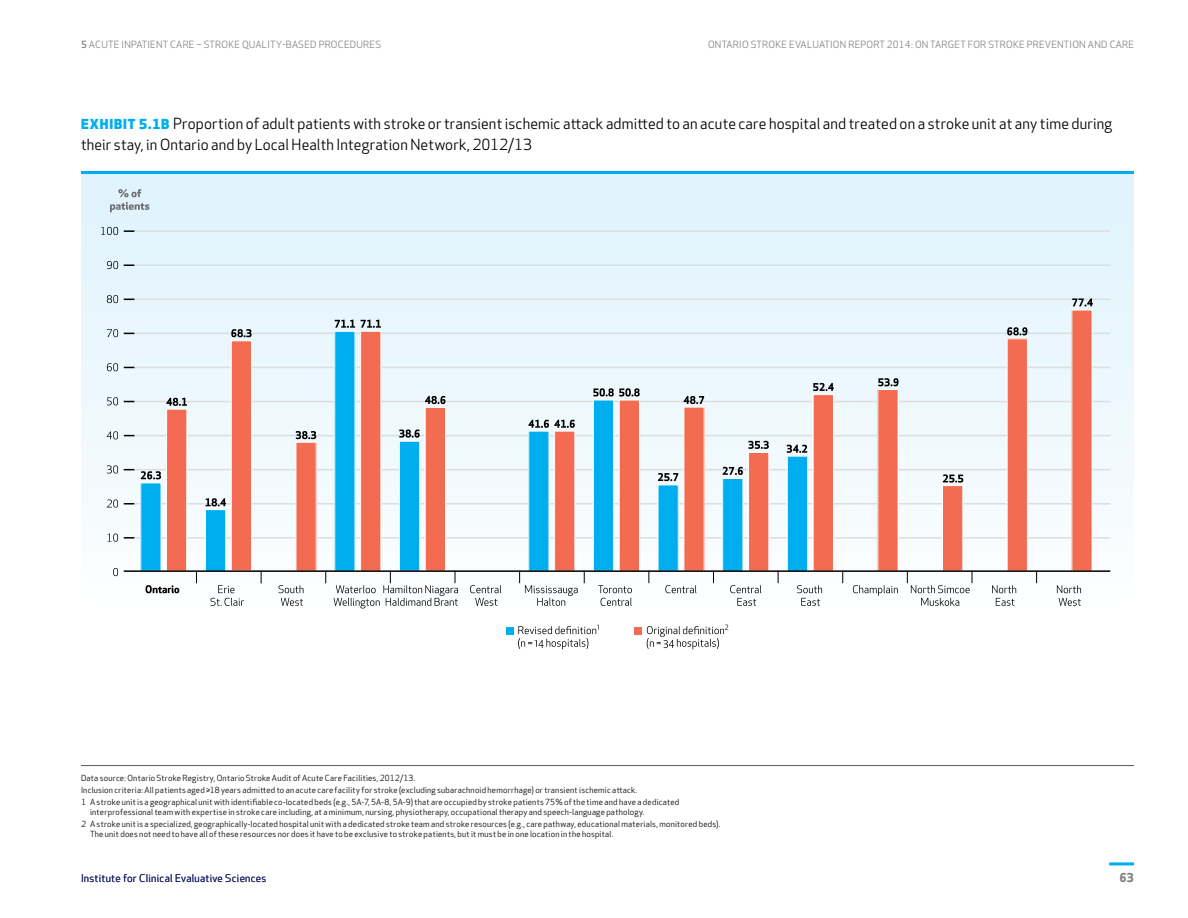
<style>
.page{position:relative;width:1188px;height:918px;background:#fff}
.page>*{position:absolute;margin:0;border:0;box-sizing:border-box;transform-origin:0 0}
.body-no_indent{font:15px/21px "Apex New";letter-spacing:.01em;color:#000}
.t1{font:700 12px "Apex New";color:#808285}
.t2{font:10.5px "Apex New";letter-spacing:.025em;color:#171b60}
.t3{font:9.75px "Apex New";letter-spacing:.025em;color:#808285}
.Chart_Footnote{font:8.25px/9.9px "Apex New";letter-spacing:.03em;color:#000}
.Chart_Footnote_-_lin{font:8.25px "Apex New";letter-spacing:.03em;color:#000}
.s1{font-weight:500}
.s2{font-weight:800;font-size:13.5px;color:#00aeef}
</style>
<div class="page">
<hr style="left:1109px;top:862px;width:25px;height:3px;background:#00aeef">
<div style="left:81px;top:171px;width:1053px;height:489px;background:linear-gradient(to bottom,#ddf1fb,#fffefe)"></div>
<svg style="left:113px;top:568px;width:5px;height:8px"></svg>
<svg style="left:107px;top:534px;width:11px;height:8px"></svg>
<svg style="left:107px;top:500px;width:11px;height:8px"></svg>
<svg style="left:107px;top:465px;width:11px;height:9px"></svg>
<svg style="left:107px;top:431px;width:11px;height:8px"></svg>
<svg style="left:107px;top:397px;width:11px;height:8px"></svg>
<svg style="left:107px;top:363px;width:11px;height:8px"></svg>
<svg style="left:107px;top:329px;width:11px;height:8px"></svg>
<svg style="left:107px;top:295px;width:11px;height:8px"></svg>
<svg style="left:107px;top:261px;width:11px;height:8px"></svg>
<svg style="left:101px;top:227px;width:17px;height:8px"></svg>
<svg style="left:124px;top:537px;width:11px;height:2px"></svg>
<hr style="left:135px;top:537px;width:975px;height:2px;background:#dcddde">
<svg style="left:124px;top:503px;width:11px;height:2px"></svg>
<hr style="left:135px;top:503px;width:975px;height:2px;background:#dcddde">
<hr style="left:135px;top:469px;width:975px;height:1px;background:#dcddde">
<hr style="left:135px;top:435px;width:975px;height:1px;background:#dcddde">
<hr style="left:135px;top:401px;width:975px;height:1px;background:#dcddde">
<hr style="left:135px;top:367px;width:975px;height:1px;background:#dcddde">
<hr style="left:135px;top:333px;width:975px;height:1px;background:#dcddde">
<hr style="left:135px;top:299px;width:975px;height:1px;background:#dcddde">
<svg style="left:124px;top:264px;width:11px;height:2px"></svg>
<hr style="left:135px;top:264px;width:975px;height:2px;background:#dcddde">
<svg style="left:124px;top:230px;width:11px;height:2px"></svg>
<hr style="left:135px;top:230px;width:975px;height:2px;background:#dcddde">
<svg style="left:110px;top:189px;width:39px;height:23px"></svg>
<svg style="left:1057px;top:585px;width:24px;height:21px"></svg>
<svg style="left:992px;top:585px;width:24px;height:21px"></svg>
<svg style="left:907px;top:572px;width:66px;height:34px"></svg>
<svg style="left:853px;top:585px;width:45px;height:11px"></svg>
<svg style="left:797px;top:585px;width:25px;height:21px"></svg>
<svg style="left:730px;top:585px;width:31px;height:21px"></svg>
<svg style="left:665px;top:585px;width:31px;height:8px"></svg>
<svg style="left:598px;top:585px;width:34px;height:21px"></svg>
<svg style="left:519px;top:572px;width:59px;height:34px"></svg>
<svg style="left:470px;top:585px;width:31px;height:21px"></svg>
<svg style="left:334px;top:572px;width:124px;height:36px"></svg>
<svg style="left:278px;top:585px;width:26px;height:21px"></svg>
<svg style="left:210px;top:585px;width:34px;height:21px"></svg>
<svg style="left:145px;top:585px;width:34px;height:8px"></svg>
<div style="left:635px;top:627px;width:7px;height:7px;background:#f36c52"></div>
<svg style="left:647px;top:625px;width:81px;height:24px"></svg>
<div style="left:506px;top:627px;width:7px;height:7px;background:#00aeef"></div>
<svg style="left:518px;top:625px;width:81px;height:24px"></svg>
<svg style="left:141px;top:471px;width:20px;height:8px"></svg>
<div style="left:141px;top:483px;width:20px;height:88px;background:#00aeef"></div>
<div style="left:205px;top:510px;width:21px;height:61px;background:#00aeef"></div>
<div style="left:205px;top:509px;width:21px;height:63px;border:1px solid #fff"></div>
<div style="left:335px;top:331px;width:20px;height:240px;background:#00aeef"></div>
<div style="left:399px;top:441px;width:21px;height:130px;background:#00aeef"></div>
<div style="left:399px;top:441px;width:21px;height:131px;border:1px solid #fff"></div>
<div style="left:529px;top:431px;width:20px;height:140px;background:#00aeef"></div>
<div style="left:528px;top:431px;width:21px;height:141px;border:1px solid #fff"></div>
<div style="left:593px;top:400px;width:21px;height:171px;background:#00aeef"></div>
<div style="left:593px;top:400px;width:21px;height:172px;border:1px solid #fff"></div>
<div style="left:658px;top:485px;width:20px;height:86px;background:#00aeef"></div>
<div style="left:658px;top:485px;width:21px;height:87px;border:1px solid #fff"></div>
<div style="left:723px;top:478px;width:20px;height:93px;background:#00aeef"></div>
<div style="left:722px;top:478px;width:21px;height:94px;border:1px solid #fff"></div>
<div style="left:787px;top:456px;width:21px;height:115px;background:#00aeef"></div>
<div style="left:787px;top:456px;width:21px;height:116px;border:1px solid #fff"></div>
<div style="left:166px;top:409px;width:21px;height:162px;background:#f36c52"></div>
<div style="left:166px;top:409px;width:21px;height:163px;border:1px solid #fff"></div>
<div style="left:231px;top:341px;width:21px;height:230px;background:#f36c52"></div>
<div style="left:231px;top:340px;width:21px;height:231px;border:1px solid #fff"></div>
<div style="left:296px;top:442px;width:20px;height:129px;background:#f36c52"></div>
<div style="left:296px;top:442px;width:21px;height:130px;border:1px solid #fff"></div>
<div style="left:361px;top:331px;width:20px;height:240px;background:#f36c52"></div>
<div style="left:360px;top:331px;width:21px;height:241px;border:1px solid #fff"></div>
<div style="left:425px;top:407px;width:21px;height:164px;background:#f36c52"></div>
<div style="left:425px;top:407px;width:21px;height:165px;border:1px solid #fff"></div>
<div style="left:555px;top:431px;width:20px;height:140px;background:#f36c52"></div>
<div style="left:554px;top:431px;width:21px;height:141px;border:1px solid #fff"></div>
<div style="left:619px;top:400px;width:21px;height:171px;background:#f36c52"></div>
<div style="left:619px;top:400px;width:21px;height:172px;border:1px solid #fff"></div>
<div style="left:684px;top:407px;width:20px;height:164px;background:#f36c52"></div>
<div style="left:684px;top:407px;width:21px;height:165px;border:1px solid #fff"></div>
<div style="left:749px;top:452px;width:20px;height:119px;background:#f36c52"></div>
<div style="left:748px;top:452px;width:21px;height:120px;border:1px solid #fff"></div>
<div style="left:813px;top:395px;width:20px;height:176px;background:#f36c52"></div>
<div style="left:813px;top:394px;width:21px;height:178px;border:1px solid #fff"></div>
<div style="left:878px;top:390px;width:20px;height:181px;background:#f36c52"></div>
<div style="left:877px;top:389px;width:22px;height:183px;border:1px solid #fff"></div>
<div style="left:943px;top:486px;width:20px;height:85px;background:#f36c52"></div>
<div style="left:942px;top:485px;width:21px;height:87px;border:1px solid #fff"></div>
<div style="left:1007px;top:339px;width:20px;height:232px;background:#f36c52"></div>
<div style="left:1007px;top:338px;width:21px;height:234px;border:1px solid #fff"></div>
<div style="left:1072px;top:310px;width:20px;height:261px;background:#f36c52"></div>
<div style="left:1071px;top:310px;width:21px;height:262px;border:1px solid #fff"></div>
<svg style="left:166px;top:398px;width:21px;height:8px"></svg>
<svg style="left:206px;top:498px;width:20px;height:8px"></svg>
<svg style="left:231px;top:329px;width:21px;height:8px"></svg>
<svg style="left:296px;top:431px;width:20px;height:8px"></svg>
<svg style="left:335px;top:320px;width:20px;height:8px"></svg>
<svg style="left:361px;top:320px;width:20px;height:8px"></svg>
<svg style="left:399px;top:429px;width:21px;height:9px"></svg>
<svg style="left:425px;top:396px;width:20px;height:8px"></svg>
<svg style="left:528px;top:420px;width:47px;height:8px"></svg>
<svg style="left:593px;top:388px;width:47px;height:9px"></svg>
<svg style="left:658px;top:473px;width:20px;height:8px"></svg>
<svg style="left:684px;top:396px;width:20px;height:8px"></svg>
<svg style="left:723px;top:467px;width:20px;height:8px"></svg>
<svg style="left:748px;top:441px;width:21px;height:8px"></svg>
<svg style="left:787px;top:445px;width:20px;height:8px"></svg>
<svg style="left:813px;top:383px;width:21px;height:8px"></svg>
<svg style="left:878px;top:378px;width:21px;height:8px"></svg>
<svg style="left:1007px;top:327px;width:20px;height:8px"></svg>
<svg style="left:1072px;top:298px;width:21px;height:9px"></svg>
<svg style="left:943px;top:474px;width:20px;height:9px"></svg>
<hr style="left:124px;top:570px;width:986px;height:2px;background:#000">
<hr style="left:81px;top:765px;width:1053px;height:1px;background:#58595b">
<hr style="left:81px;top:171px;width:1053px;height:3px;background:#00aeef">
<p class="t3" style="left:81px;top:38px;width:302px"><span class="s1">5</span> ACUTE INPATIENT CARE – STROKE QUALITY-BASED PROCEDURES</p>
<p class="t3" style="left:708px;top:38px;width:427px">ONTARIO STROKE EVALUATION REPORT 2014: ON TARGET FOR STROKE PREVENTION AND CARE</p>
<p class="body-no_indent" style="left:81px;top:113px;width:1033px"><span class="s2">EXHIBIT 5.1B</span> Proportion of adult patients with stroke or transient ischemic attack admitted to an acute care hospital and treated on a stroke unit at any time during their stay, in Ontario and by Local Health Integration Network, 2012/13</p>
<p class="Chart_Footnote_-_lin" style="left:81px;top:773px;width:336px">Data source: Ontario Stroke Registry, Ontario Stroke Audit of Acute Care Facilities, 2012/13.</p>
<p class="Chart_Footnote" style="left:81px;top:785px;width:558px">Inclusion criteria: All patients aged ≥18 years admitted to an acute care facility for stroke (excluding subarachnoid hemorrhage) or transient ischemic attack.</p>
<p class="Chart_Footnote" style="left:90px;top:797px;width:591px;text-indent:-9px">1 A stroke unit is a geographical unit with identifiable co-located beds (e.g., 5A-7, 5A-8, 5A-9) that are occupied by stroke patients 75% of the time and have a dedicated interprofessional team with expertise in stroke care including, at a minimum, nursing, physiotherapy, occupational therapy and speech-language pathology.</p>
<p class="Chart_Footnote" style="left:90px;top:819px;width:632px;text-indent:-9px">2 A stroke unit is a specialized, geographically-located hospital unit with a dedicated stroke team and stroke resources (e.g., care pathway, educational materials, monitored beds).<br>The unit does not need to have all of these resources nor does it have to be exclusive to stroke patients, but it must be in one location in the hospital.</p>
<p class="t2" style="left:81px;top:871px;width:187px">Institute for Clinical Evaluative Sciences</p>
<h2 class="t1" style="left:1120px;top:869px;width:16px">63</h2>
</div>
